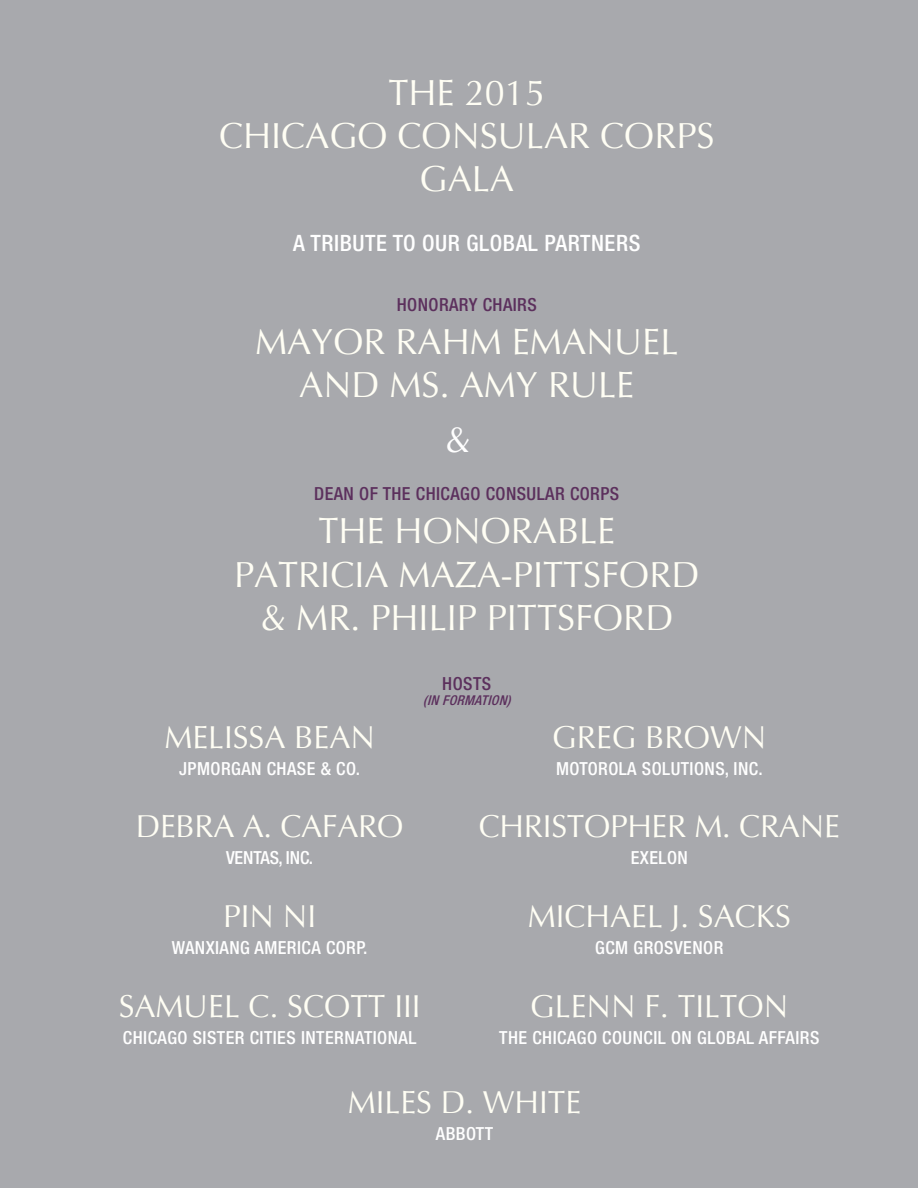
<style>
.page{position:relative;width:918px;height:1188px;background:#a8a9ad}
.page>*{position:absolute;margin:0;border:0;box-sizing:border-box;transform-origin:0 0}
.t1{font:36.15px/43.3px "Optima";color:#fffef4;text-align:center}
.t2{font:36.15px "Optima";color:#fff}
.t3{font:31.65px "Optima";color:#fffef4}
.t4{font:500 condensed 22.5px "Helvetica Neue LT Std";letter-spacing:.025em;color:#fff}
.t5{font:500 condensed 18px "Helvetica Neue LT Std";letter-spacing:.025em;color:#fff}
.t6{font:500 condensed 18px "Helvetica Neue LT Std";letter-spacing:.025em;color:#5c305d}
.t7{font:italic 500 condensed 13.5px "Helvetica Neue LT Std";color:#5c305d}
</style>
<div class="page">
<h1 class="t1" style="left:219px;top:71px;width:497px">THE 2015<br>CHICAGO CONSULAR CORPS<br>GALA</h1>
<p class="t4" style="left:293px;top:230px;width:349px">A TRIBUTE TO OUR GLOBAL PARTNERS</p>
<p class="t6" style="left:397px;top:293px;width:142px">HONORARY CHAIRS</p>
<h1 class="t1" style="left:255px;top:321px;width:425px">MAYOR RAHM EMANUEL<br>AND MS. AMY RULE</h1>
<h1 class="t2" style="left:445px;top:417px;width:28px">&amp;</h1>
<p class="t6" style="left:314px;top:483px;width:307px">DEAN OF TH E CHICAGO CONSULAR CORPS</p>
<h1 class="t1" style="left:234px;top:510px;width:467px">THE HONORABLE<br>PATRICIA MAZA-PITTSFORD &amp; MR. PHILIP PITTSFORD</h1>
<p class="t6" style="left:442px;top:672px;width:50px">HOSTS</p>
<p class="t7" style="left:423px;top:693px;width:89px">(IN FORMATION)</p>
<h2 class="t3" style="left:164px;top:717px;width:212px">MELISSA BEAN</h2>
<p class="t5" style="left:179px;top:757px;width:183px">JPMORGAN CHASE &amp; CO.</p>
<h2 class="t3" style="left:136px;top:807px;width:269px">DE BRA A. CAFARO</h2>
<p class="t5" style="left:226px;top:847px;width:89px">VENTAS, INC.</p>
<h2 class="t3" style="left:223px;top:896px;width:95px">PIN NI</h2>
<p class="t5" style="left:172px;top:937px;width:197px">WANXIANG AMERICA CORP.</p>
<h2 class="t3" style="left:119px;top:986px;width:285px">SAMUEL C. SCOTT III</h2>
<p class="t5" style="left:123px;top:1027px;width:295px">CHICAGO SISTER CITIES INTERNATIONAL</p>
<h2 class="t3" style="left:552px;top:717px;width:216px">GREG BROWN</h2>
<p class="t5" style="left:556px;top:757px;width:208px">MOTOROLA SOLUTIONS, INC.</p>
<h2 class="t3" style="left:479px;top:807px;width:361px">CHRISTOPHER M. CRANE</h2>
<p class="t5" style="left:631px;top:847px;width:59px">EXELON</p>
<h2 class="t3" style="left:528px;top:896px;width:265px">MICHAEL J. SACKS</h2>
<p class="t5" style="left:595px;top:937px;width:130px">GCM GROSVENOR</p>
<h2 class="t3" style="left:530px;top:986px;width:260px">GLENN F. TILTON</h2>
<p class="t5" style="left:499px;top:1027px;width:322px">THE CHICAGO COUNCIL ON GLOBAL AFFAIRS</p>
<h2 class="t3" style="left:348px;top:1082px;width:218px">MILES D. WHITE</h2>
<p class="t5" style="left:436px;top:1123px;width:50px">ABBOTT</p>
</div>
